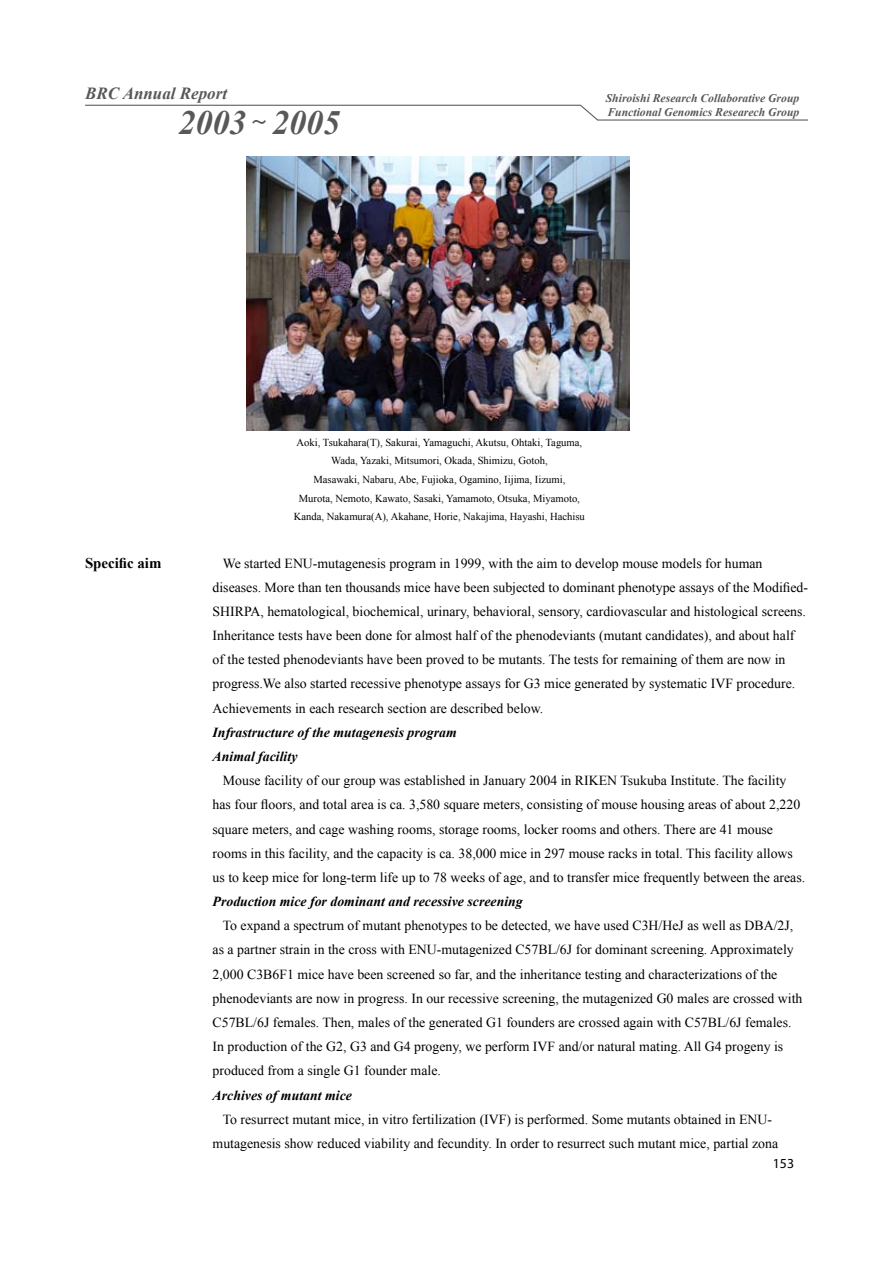
<style>
.page{position:relative;width:893px;height:1263px;background:#fff}
.page>*{position:absolute;margin:0;border:0;box-sizing:border-box;transform-origin:0 0}
.t1{font:italic 700 34.05px "Times New Roman";color:#595757}
.t2{font:italic 700 16.95px "Times New Roman";color:#595757}
.t3{font:700 14.85px "Times New Roman";color:#000}
.t4{font:13.8px/24.2px "Times New Roman";color:#000}
.t5{font:italic 700 13.8px/24.2px "Times New Roman";color:#000}
.t6{font:13.8px "Myriad Pro";color:#000}
.t7{font:italic 700 11.7px/13.8px "Times New Roman";color:#595757}
.t8{font:10.65px/18.6px "Times New Roman";color:#000;text-align:center}
</style>
<div class="page">
<img style="left:247px;top:156px;width:382px;height:274px">
<hr style="left:85px;top:105px;width:496px;height:1px;background:#595757">
<svg style="left:579px;top:104px;width:18px;height:16px"></svg>
<hr style="left:597px;top:119px;width:211px;height:2px;background:#595757">
<p class="t2" style="left:85px;top:82px;width:144px">BRC Annual Report</p>
<h1 class="t1" style="left:179px;top:98px;width:163px">2003 <sup>～</sup> 2005</h1>
<p class="t7" style="left:606px;top:91px;width:195px">Shiroishi Research Collaborative Group<br>Functional Genomics Researech Group</p>
<p class="t8" style="left:294px;top:433px;width:293px">Aoki, Tsukahara(T), Sakurai, Yamaguchi, Akutsu, Ohtaki, Taguma, Wada, Yazaki, Mitsumori, Okada, Shimizu, Gotoh,<br>Masawaki, Nabaru, Abe, Fujioka, Ogamino, Iijima, Iizumi,<br>Murota, Nemoto, Kawato, Sasaki, Yamamoto, Otsuka, Miyamoto, Kanda, Nakamura(A), Akahane, Horie, Nakajima, Hayashi, Hachisu</p>
<p class="t3" style="left:85px;top:552px;width:78px">Specific aim</p>
<p class="t4" style="left:213px;top:551px;width:597px;text-indent:10px">We started ENU-mutagenesis program in 1999, with the aim to develop mouse models for human diseases. More than ten thousands mice have been subjected to dominant phenotype assays of the Modified-SHIRPA, hematological, biochemical, urinary, behavioral, sensory, cardiovascular and histological screens.<br>Inheritance tests have been done for almost half of the phenodeviants (mutant candidates), and about half of the tested phenodeviants have been proved to be mutants. The tests for remaining of them are now in progress.We also started recessive phenotype assays for G3 mice generated by systematic IVF procedure.<br>Achievements in each research section are described below.</p>
<p class="t5" style="left:213px;top:720px;width:246px">Infrastructure of the mutagenesis program<br>Animal facility</p>
<p class="t4" style="left:213px;top:768px;width:594px;text-indent:10px">Mouse facility of our group was established in January 2004 in RIKEN Tsukuba Institute. The facility has four floors, and total area is ca. 3,580 square meters, consisting of mouse housing areas of about 2,220 square meters, and cage washing rooms, storage rooms, locker rooms and others. There are 41 mouse rooms in this facility, and the capacity is ca. 38,000 mice in 297 mouse racks in total. This facility allows us to keep mice for long-term life up to 78 weeks of age, and to transfer mice frequently between the areas.</p>
<p class="t5" style="left:213px;top:889px;width:312px">Production mice for dominant and recessive screening</p>
<p class="t4" style="left:213px;top:913px;width:591px;text-indent:10px">To expand a spectrum of mutant phenotypes to be detected, we have used C3H/HeJ as well as DBA/2J, as a partner strain in the cross with ENU-mutagenized C57BL/6J for dominant screening. Approximately 2,000 C3B6F1 mice have been screened so far, and the inheritance testing and characterizations of the phenodeviants are now in progress. In our recessive screening, the mutagenized G0 males are crossed with C57BL/6J females. Then, males of the generated G1 founders are crossed again with C57BL/6J females.<br>In production of the G2, G3 and G4 progeny, we perform IVF and/or natural mating. All G4 progeny is produced from a single G1 founder male.</p>
<p class="t5" style="left:213px;top:1082px;width:141px">Archives of mutant mice</p>
<p class="t4" style="left:213px;top:1107px;width:567px;text-align:center">To resurrect mutant mice, in vitro fertilization (IVF) is performed. Some mutants obtained in ENU&shy;mutagenesis show reduced viability and fecundity. In order to resurrect such mutant mice, partial zona</p>
<p class="t6" style="left:773px;top:1155px;width:23px">153</p>
</div>
